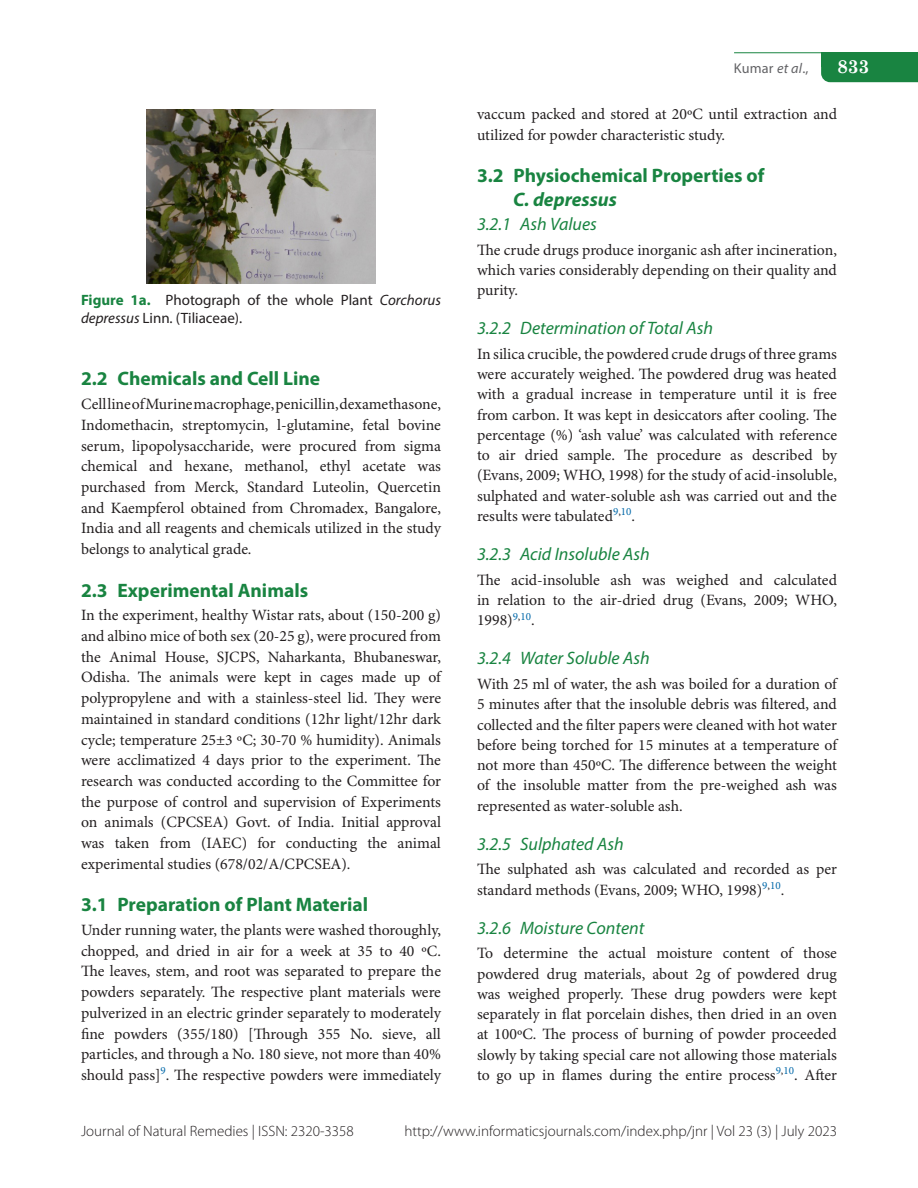
<style>
.page{position:relative;width:918px;height:1188px;background:#fff}
.page>*{position:absolute;margin:0;border:0;box-sizing:border-box;transform-origin:0 0}
.B-level{font:700 19.5px/24px "Myriad Pro";color:#198441}
.t1{font:700 18.75px "Century Schoolbook";color:#fff}
.C-level{font:italic 18px "Myriad Pro";color:#198441}
.Text{font:15.75px/20.7px "Minion Pro";color:#231f20;text-align:justify}
.t2{font:300 15px "Myriad Pro";color:#231f20}
.Fig_cap{font:15px/18px "Myriad Pro";color:#231f20}
.t3{font:14.25px "Myriad Pro";letter-spacing:.015em;color:#636366}
.s1{font-weight:700;color:#198441}
.s2{font-style:italic}
</style>
<div class="page">
<svg style="left:821px;top:67px;width:97px;height:15px"></svg>
<div style="left:821px;top:53px;width:97px;height:14px;background:#198441"></div>
<div style="left:891px;top:68px;width:27px;height:14px;background:#198441"></div>
<hr style="left:734px;top:52px;width:184px;height:1px;background:#198441">
<img style="left:146px;top:110px;width:230px;height:174px">
<p class="Fig_cap" style="left:81px;top:290px;width:362px"><span class="s1">Figure 1a.</span> Photograph of the whole Plant <span class="s2">Corchorus depressus</span> Linn. (Tiliaceae).</p>
<p class="B-level" style="left:81px;top:366px;width:241px">2.2 Chemicals and Cell Line</p>
<p class="Text" style="left:81px;top:394px;width:362px">Cell line of Murine macrophage, penicillin, dexamethasone, Indomethacin, streptomycin, l-glutamine, fetal bovine serum, lipopolysaccharide, were procured from sigma chemical and hexane, methanol, ethyl acetate was purchased from Merck, Standard Luteolin, Quercetin and Kaempferol obtained from Chromadex, Bangalore, India and all reagents and chemicals utilized in the study belongs to analytical grade.</p>
<p class="B-level" style="left:81px;top:577px;width:229px">2.3 Experimental Animals</p>
<p class="Text" style="left:81px;top:606px;width:362px">In the experiment, healthy Wistar rats, about (150-200 g) and albino mice of both sex (20-25 g), were procured from the Animal House, SJCPS, Naharkanta, Bhubaneswar, Odisha. The animals were kept in cages made up of polypropylene and with a stainless-steel lid. They were maintained in standard conditions (12hr light/12hr dark cycle; temperature 25±3 ºC; 30-70 % humidity). Animals were acclimatized 4 days prior to the experiment. The research was conducted according to the Committee for the purpose of control and supervision of Experiments on animals (CPCSEA) Govt. of India. Initial approval was taken from (IAEC) for conducting the animal experimental studies (678/02/A/CPCSEA).</p>
<p class="B-level" style="left:81px;top:892px;width:289px">3.1 Preparation of Plant Material</p>
<p class="Text" style="left:81px;top:920px;width:362px">Under running water, the plants were washed thoroughly, chopped, and dried in air for a week at 35 to 40 ºC.<br>The leaves, stem, and root was separated to prepare the powders separately. The respective plant materials were pulverized in an electric grinder separately to moderately fine powders (355/180) [Through 355 No. sieve, all particles, and through a No. 180 sieve, not more than 40% should pass]<sup>9</sup>. The respective powders were immediately</p>
<p class="t3" style="left:734px;top:60px;width:76px">Kumar <span class="s2">et al</span>.,</p>
<p class="t1" style="left:837px;top:55px;width:34px">833</p>
<p class="Text" style="left:477px;top:105px;width:362px;line-height:20.2px">vaccum packed and stored at 20ºC until extraction and utilized for powder characteristic study.</p>
<p class="B-level" style="left:513px;top:163px;width:253px;text-indent:-36px">3.2 Physiochemical Properties of<br><span class="s2">C. depressus</span></p>
<p class="C-level" style="left:477px;top:213px;width:121px">3.2.1 Ash Values</p>
<p class="Text" style="left:477px;top:240px;width:362px;line-height:20.2px">The crude drugs produce inorganic ash after incineration, which varies considerably depending on their quality and purity.</p>
<p class="C-level" style="left:477px;top:317px;width:238px">3.2.2 Determination of Total Ash</p>
<p class="Text" style="left:477px;top:344px;width:362px;line-height:20.2px">In silica crucible, the powdered crude drugs of three grams were accurately weighed. The powdered drug was heated with a gradual increase in temperature until it is free from carbon. It was kept in desiccators after cooling. The percentage (%) ‘ash value’ was calculated with reference to air dried sample. The procedure as described by (Evans, 2009; WHO, 1998) for the study of acid-insoluble, sulphated and water-soluble ash was carried out and the results were tabulated<sup>9</sup><sup>,</sup><sup>10</sup>.</p>
<p class="C-level" style="left:477px;top:543px;width:174px">3.2.3 Acid Insoluble Ash</p>
<p class="Text" style="left:477px;top:570px;width:362px;line-height:20.2px">The acid-insoluble ash was weighed and calculated in relation to the air-dried drug (Evans, 2009; WHO, 1998)<sup>9</sup><sup>,</sup><sup>10</sup>.</p>
<p class="C-level" style="left:477px;top:647px;width:174px">3.2.4 Water Soluble Ash</p>
<p class="Text" style="left:477px;top:675px;width:362px;line-height:20.2px">With 25 ml of water, the ash was boiled for a duration of 5 minutes after that the insoluble debris was filtered, and collected and the filter papers were cleaned with hot water before being torched for 15 minutes at a temperature of not more than 450ºC. The difference between the weight of the insoluble matter from the pre-weighed ash was represented as water-soluble ash.</p>
<p class="C-level" style="left:477px;top:832px;width:148px">3.2.5 Sulphated Ash</p>
<p class="Text" style="left:477px;top:860px;width:361px;line-height:20.2px">The sulphated ash was calculated and recorded as per standard methods (Evans, 2009; WHO, 1998)<sup>9</sup><sup>,</sup><sup>10</sup>.</p>
<p class="C-level" style="left:477px;top:916px;width:169px">3.2.6 Moisture Content</p>
<p class="Text" style="left:477px;top:944px;width:362px;line-height:20.2px">To determine the actual moisture content of those powdered drug materials, about 2g of powdered drug was weighed properly. These drug powders were kept separately in flat porcelain dishes, then dried in an oven at 100ºC. The process of burning of powder proceeded slowly by taking special care not allowing those materials to go up in flames during the entire process<sup>9</sup><sup>,</sup><sup>10</sup>. After</p>
<p class="t2" style="left:81px;top:1122px;width:274px">Journal of Natural Remedies | ISSN: 2320-3358</p>
<p class="t2" style="left:404px;top:1122px;width:434px">http://www.informaticsjournals.com/index.php/jnr | Vol 23 (3) | July 2023</p>
</div>
